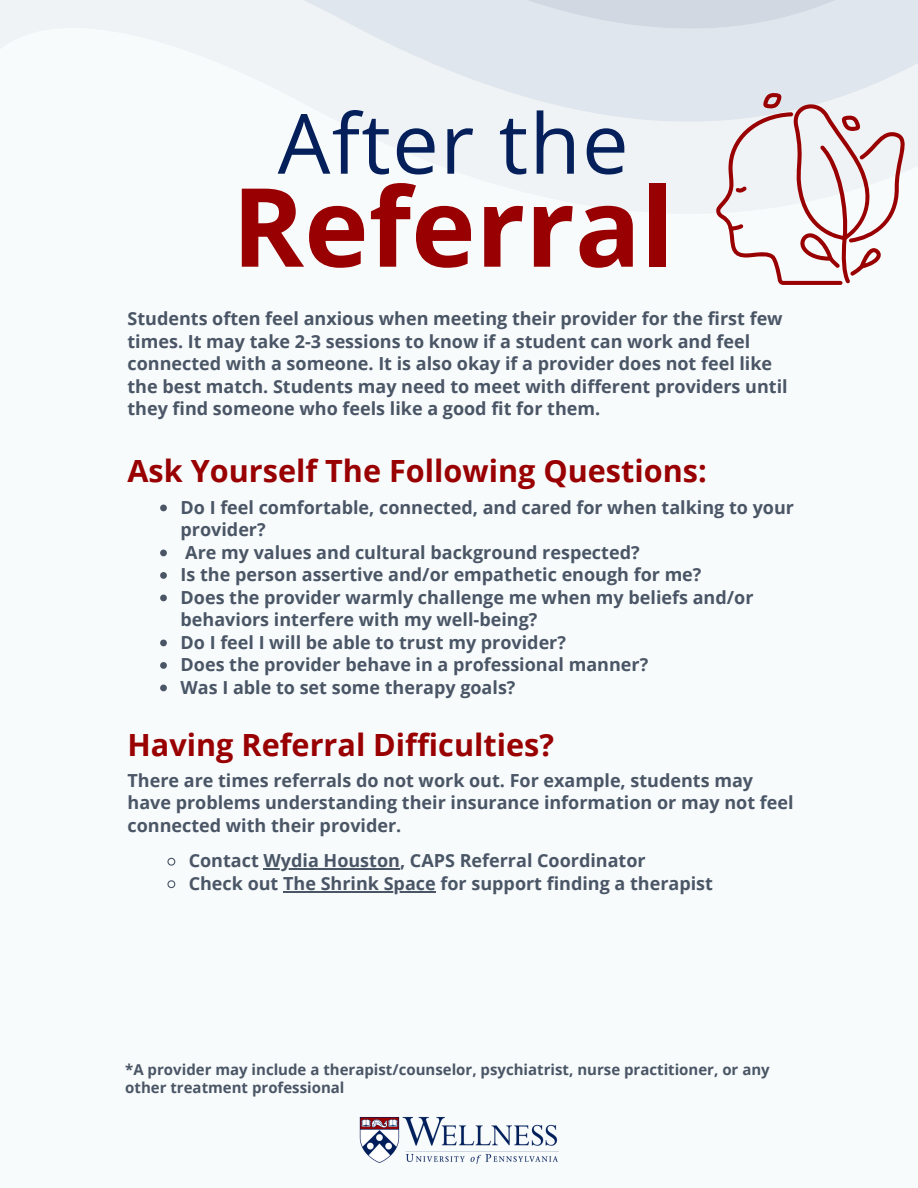
<style>
.page{position:relative;width:918px;height:1188px;background:#f8fbfc}
.page>*{position:absolute;margin:0;border:0;box-sizing:border-box;transform-origin:0 0}
.t1{font:700 109.35px "Open Sans";color:#990001}
.t2{font:83.25px "Open Sans";letter-spacing:.015em;color:#041f5a}
.t3{font:700 30.6px "Open Sans";color:#990001}
.t4{font:700 18px/22.5px "Open Sans";color:#4a5666}
.t5{font:700 15px/18px "Open Sans";color:#4a5666}
</style>
<div class="page">
<svg style="left:303px;top:0;width:615px;height:122px;fill:#e0e6ed"></svg>
<img style="left:359px;top:1117px;width:199px;height:47px">
<svg style="left:716px;top:92px;width:190px;height:193px"></svg>
<svg style="left:160px;top:505px;width:7px;height:6px"></svg>
<svg style="left:160px;top:550px;width:7px;height:6px"></svg>
<svg style="left:160px;top:572px;width:7px;height:7px"></svg>
<svg style="left:160px;top:595px;width:7px;height:6px"></svg>
<svg style="left:160px;top:640px;width:7px;height:6px"></svg>
<svg style="left:160px;top:662px;width:7px;height:7px"></svg>
<svg style="left:160px;top:685px;width:7px;height:6px"></svg>
<svg style="left:167px;top:857px;width:9px;height:9px"></svg>
<hr style="left:264px;top:868px;width:136px;height:2px;background:#4a5666">
<svg style="left:167px;top:880px;width:9px;height:9px"></svg>
<hr style="left:283px;top:891px;width:153px;height:1px;background:#4a5666">
<p class="t2" style="left:278px;top:85px;width:353px">After the</p>
<p class="t1" style="left:232px;top:150px;width:444px">Referral</p>
<p class="t4" style="left:128px;top:307px;width:662px">Students often feel anxious when meeting their provider for the first few times. It may take 2-3 sessions to know if a student can work and feel connected with a someone. It is also okay if a provider does not feel like the best match. Students may need to meet with different providers until they find someone who feels like a good fit for them.</p>
<p class="t3" style="left:128px;top:449px;width:581px">Ask Yourself The Following Questions:</p>
<p class="t4" style="left:181px;top:495px;width:615px">Do I feel comfortable, connected, and cared for when talking to your provider?</p>
<p class="t4" style="left:185px;top:540px;width:456px">Are my values and cultural background respected?</p>
<p class="t4" style="left:181px;top:563px;width:522px">Is the person assertive and/or empathetic enough for me?</p>
<p class="t4" style="left:181px;top:585px;width:574px">Does the provider warmly challenge me when my beliefs and/or behaviors interfere with my well-being?</p>
<p class="t4" style="left:181px;top:630px;width:387px">Do I feel I will be able to trust my provider?</p>
<p class="t4" style="left:181px;top:653px;width:469px">Does the provider behave in a professional manner?</p>
<p class="t4" style="left:181px;top:675px;width:336px">Was I able to set some therapy goals?</p>
<p class="t3" style="left:128px;top:723px;width:428px">Having Referral Difficulties?</p>
<p class="t4" style="left:128px;top:769px;width:668px">There are times referrals do not work out. For example, students may have problems understanding their insurance information or may not feel connected with their provider.</p>
<p class="t4" style="left:189px;top:849px;width:459px">Contact Wydia Houston, CAPS Referral Coordinator</p>
<p class="t4" style="left:189px;top:872px;width:526px">Check out The Shrink Space for support finding a therapist</p>
<p class="t5" style="left:125px;top:1060px;width:646px">*A provider may include a therapist/counselor, psychiatrist, nurse practitioner, or any other treatment professional</p>
</div>
